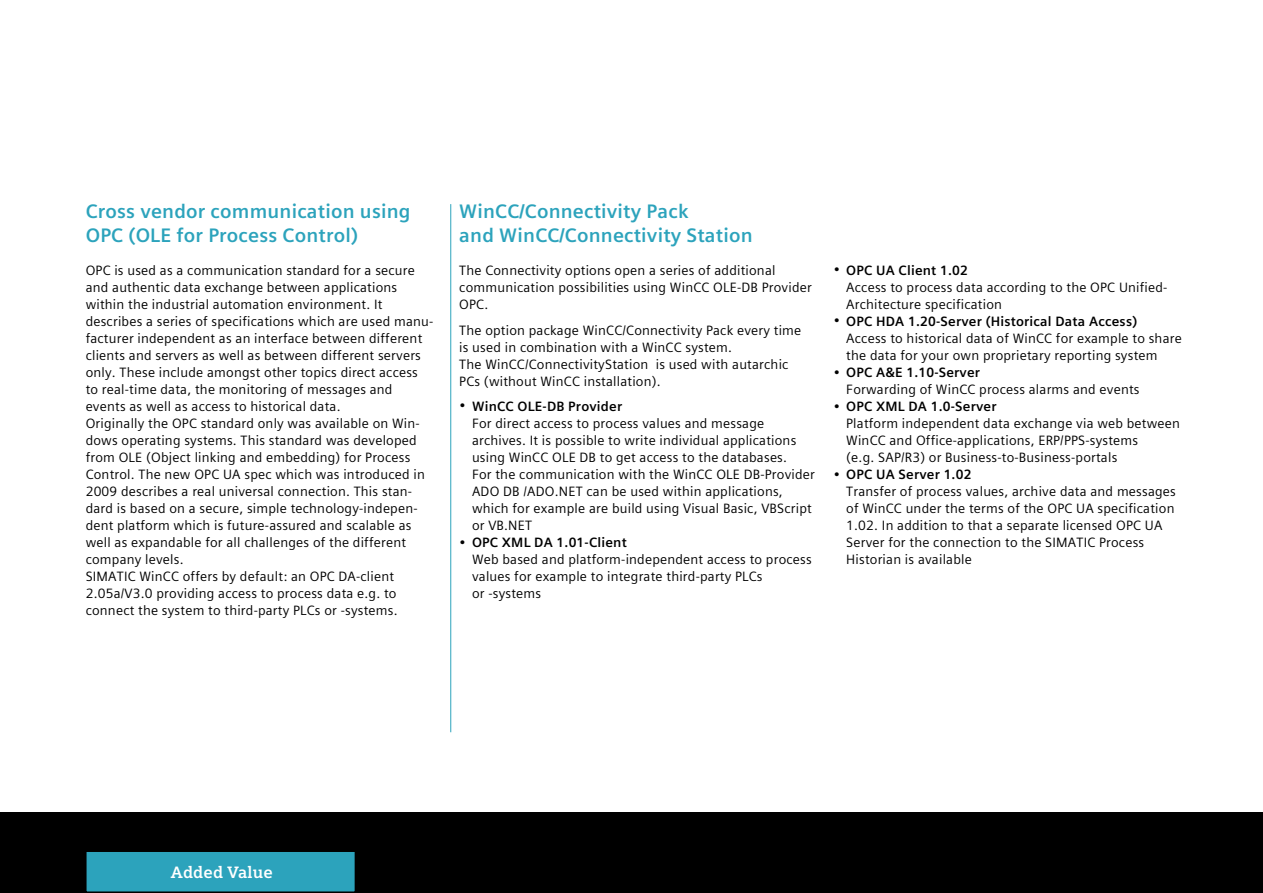
<style>
.page{position:relative;width:1263px;height:893px;background:#fff}
.page>*{position:absolute;margin:0;border:0;box-sizing:border-box;transform-origin:0 0}
.t1{font:700 19.5px/23.4px "Siemens Sans Global";letter-spacing:.01em;color:#2ca3bc}
.t2{font:700 16.5px "Siemens Slab";letter-spacing:.01em;color:#fff}
.t3{font:13.5px/17px "Siemens Sans Global";letter-spacing:.015em;color:#000}
.s1{font-weight:700}
</style>
<div class="page">
<hr style="left:450px;top:204px;width:1px;height:528px;background:#2ca3bc">
<div style="left:0;top:812px;width:1263px;height:38px;background:#000"></div>
<div style="left:0;top:850px;width:1263px;height:43px;background:#000"></div>
<div style="left:86px;top:851px;width:269px;height:41px;background:#2ca3bc"></div>
<div style="left:85px;top:850px;width:271px;height:43px;border:2px solid #000"></div>
<h1 class="t1" style="left:86px;top:200px;width:326px">Cross vendor communication using<br>OPC (OLE for Process Control)</h1>
<h1 class="t1" style="left:459px;top:200px;width:295px">WinCC/Connectivity Pack<br>and WinCC/Connectivity Station</h1>
<p class="t3" style="left:86px;top:262px;width:349px">OPC is used as a communication standard for a secure and authentic data exchange between applications within the industrial automation environment. It describes a series of specifications which are used manu&shy;facturer independent as an interface between different clients and servers as well as between different servers only. These include amongst other topics direct access to real-time data, the monitoring of messages and events as well as access to historical data.<br>Originally the OPC standard only was available on Win&shy;dows operating systems. This standard was developed from OLE (Object linking and embedding) for Process Control. The new OPC UA spec which was introduced in 2009 describes a real universal connection. This stan&shy;dard is based on a secure, simple technology-indepen&shy;dent platform which is future-assured and scalable as well as expandable for all challenges of the different company levels.<br>SIMATIC WinCC offers by default: an OPC DA-client 2.05a/V3.0 providing access to process data e.g. to connect the system to third-party PLCs or -systems.</p>
<p class="t3" style="left:846px;top:262px;width:323px;text-indent:-13px">• <span class="s1">OPC UA Client 1.02<br></span>Access to process data according to the OPC Unified-<br>Architecture specification</p>
<p class="t3" style="left:459px;top:262px;width:354px">The Connectivity options open a series of additional communication possibilities using WinCC OLE-DB Provider<br>OPC.</p>
<p class="t3" style="left:459px;top:321px;width:344px">The option package WinCC/Connectivity Pack every time is used in combination with a WinCC system.<br>The WinCC/ConnectivityStation is used with autarchic PCs (without WinCC installation).</p>
<p class="t3" style="left:472px;top:398px;width:344px;text-indent:-13px">• <span class="s1">WinCC OLE-DB Provider<br></span>For direct access to process values and message archives. It is possible to write individual applications using WinCC OLE DB to get access to the databases.<br>For the communication with the WinCC OLE DB-Provider ADO DB /ADO.NET can be used within applications, which for example are build using Visual Basic, VBScript or VB.NET</p>
<p class="t3" style="left:472px;top:534px;width:341px;text-indent:-13px">• <span class="s1">OPC XML DA 1.01-Client<br></span>Web based and platform-independent access to process values for example to integrate third-party PLCs<br>or -systems</p>
<p class="t3" style="left:846px;top:313px;width:337px;text-indent:-13px">• <span class="s1">OPC HDA 1.20-Server (Historical Data Access)<br></span>Access to historical data of WinCC for example to share the data for your own proprietary reporting system</p>
<p class="t3" style="left:846px;top:364px;width:295px;text-indent:-13px">• <span class="s1">OPC A&amp;E 1.10-Server<br></span>Forwarding of WinCC process alarms and events</p>
<p class="t3" style="left:846px;top:398px;width:335px;text-indent:-13px">• <span class="s1">OPC XML DA 1.0-Server<br></span>Platform independent data exchange via web between WinCC and Office-applications, ERP/PPS-systems<br>(e.g. SAP/R3) or Business-to-Business-portals</p>
<p class="t3" style="left:846px;top:466px;width:331px;text-indent:-13px">• <span class="s1">OPC UA Server 1.02<br></span>Transfer of process values, archive data and messages of WinCC under the terms of the OPC UA specification 1.02. In addition to that a separate licensed OPC UA Server for the connection to the SIMATIC Process Historian is available</p>
<p class="t2" style="left:171px;top:862px;width:103px">Added Value</p>
</div>
